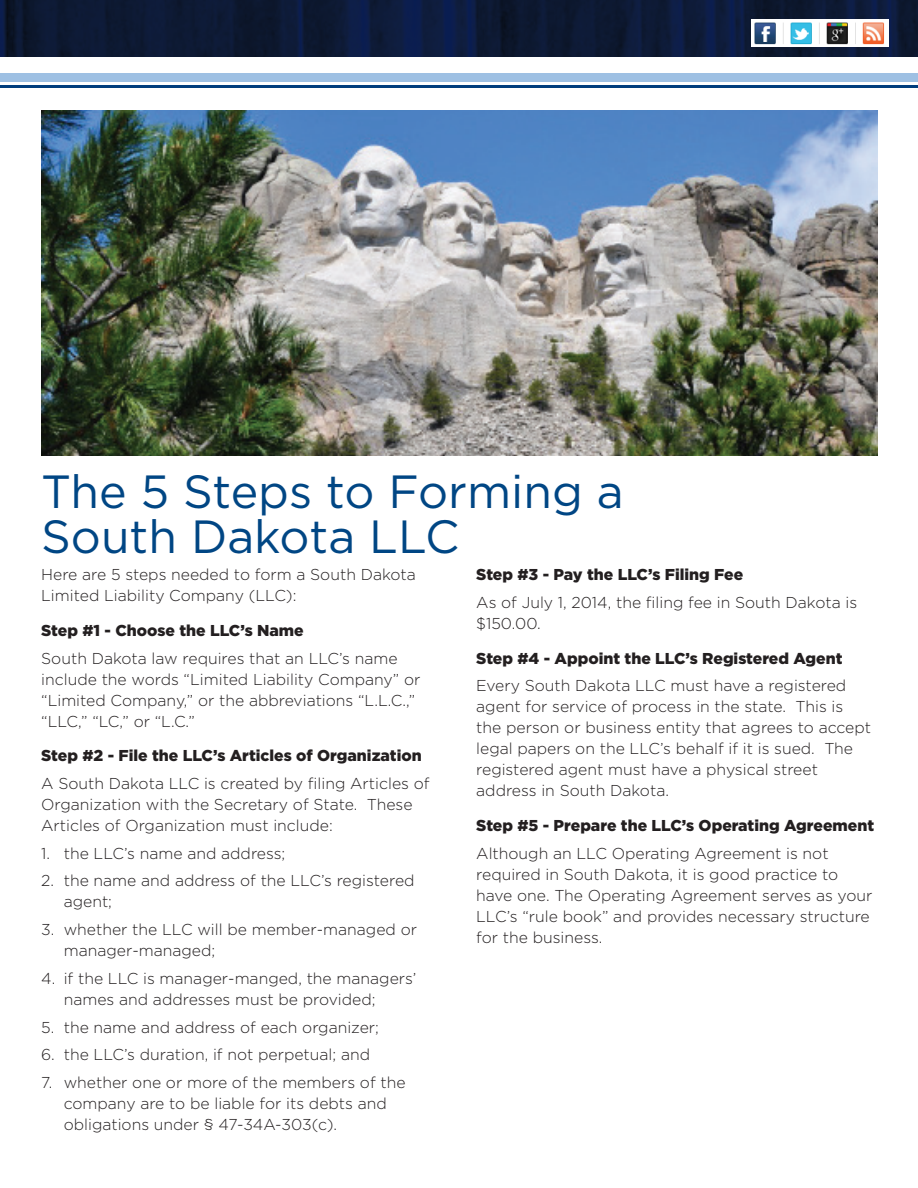
<style>
.page{position:relative;width:918px;height:1188px;background:#fff}
.page>*{position:absolute;margin:0;border:0;box-sizing:border-box;transform-origin:0 0}
.t1{font:46.5px/45px "Gotham";color:#004684}
.t2{font:300 15.75px/21px "Gotham";color:#231f20}
.t3{font:900 15.75px "Gotham";color:#231f20}
</style>
<div class="page">
<img style="left:0;top:0;width:918px;height:56px">
<div style="left:0;top:73px;width:918px;height:9px;background:#9ec0e3"></div>
<hr style="left:0;top:86px;width:918px;height:2px;background:#013d7d">
<img style="left:752px;top:19px;width:136px;height:28px">
<img style="left:41px;top:111px;width:837px;height:345px">
<h1 class="t1" style="left:41px;top:468px;width:584px">The 5 Steps to Forming a<br>South Dakota LLC</h1>
<p class="t2" style="left:41px;top:564px;width:376px">Here are 5 steps needed to form a South Dakota<br>Limited Liability Company (LLC):</p>
<p class="t3" style="left:41px;top:619px;width:264px">Step #1 - Choose the LLC’s Name</p>
<p class="t2" style="left:41px;top:647px;width:381px">South Dakota law requires that an LLC’s name include the words “Limited Liability Company” or “Limited Company,” or the abbreviations “L.L.C.,” “LLC,” “LC,” or “L.C.”</p>
<p class="t3" style="left:41px;top:745px;width:382px">Step #2 - File the LLC’s Articles of Organization</p>
<p class="t2" style="left:41px;top:772px;width:390px">A South Dakota LLC is created by filing Articles of<br>Organization with the Secretary of State. These<br>Articles of Organization must include:</p>
<p class="t2" style="left:41px;top:842px;width:246px">1. the LLC’s name and address;</p>
<p class="t2" style="left:64px;top:870px;width:352px;text-indent:-23px">2. the name and address of the LLC’s registered agent;</p>
<p class="t2" style="left:64px;top:919px;width:355px;text-indent:-23px">3. whether the LLC will be member-managed or manager-managed;</p>
<p class="t2" style="left:64px;top:967px;width:354px;text-indent:-23px">4. if the LLC is manager-manged, the managers’ names and addresses must be provided;</p>
<p class="t2" style="left:41px;top:1016px;width:339px">5. the name and address of each organizer;</p>
<p class="t2" style="left:41px;top:1044px;width:330px">6. the LLC’s duration, if not perpetual; and</p>
<p class="t2" style="left:64px;top:1072px;width:343px;text-indent:-23px">7. whether one or more of the members of the company are to be liable for its debts and obligations under § 47-34A-303(c).</p>
<p class="t3" style="left:476px;top:564px;width:269px">Step #3 - Pay the LLC’s Filing Fee</p>
<p class="t2" style="left:476px;top:592px;width:383px">As of July 1, 2014, the filing fee in South Dakota is $150.00.</p>
<p class="t3" style="left:476px;top:647px;width:368px">Step #4 - Appoint the LLC’s Registered Agent</p>
<p class="t2" style="left:476px;top:675px;width:396px">Every South Dakota LLC must have a registered agent for service of process in the state. This is the person or business entity that agrees to accept legal papers on the LLC’s behalf if it is sued. The registered agent must have a physical street address in South Dakota.</p>
<p class="t3" style="left:476px;top:814px;width:399px">Step #5 - Prepare the LLC’s Operating Agreement</p>
<p class="t2" style="left:476px;top:842px;width:398px">Although an LLC Operating Agreement is not required in South Dakota, it is good practice to have one. The Operating Agreement serves as your LLC’s “rule book” and provides necessary structure for the business.</p>
</div>
